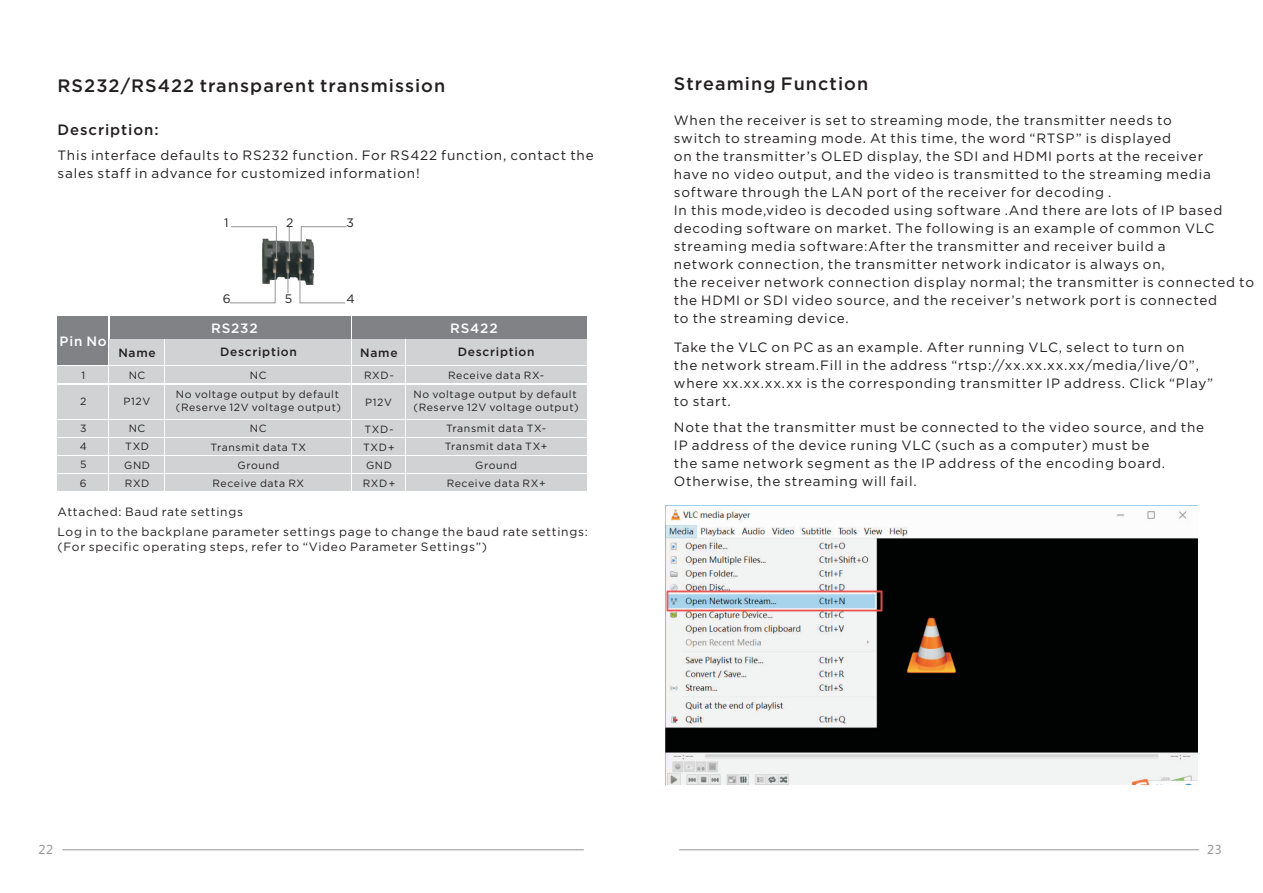
<style>
.page{position:relative;width:1263px;height:893px;background:#fff}
.page>*{position:absolute;margin:0;border:0;box-sizing:border-box;transform-origin:0 0}
.t1{font:500 18px "Gotham";letter-spacing:.06em;color:#231f20}
.t2{font:500 15px "Gotham";letter-spacing:.06em;color:#231f20}
.t3{font:13.5px/18px "Gotham";letter-spacing:.06em;color:#231f20}
.t4{font:500 13.5px "Gotham";letter-spacing:.06em;color:#fff}
.t5{font:12.3px "Gotham";color:#231f20}
.t6{font:12px/14.4px "Gotham";letter-spacing:.06em;color:#231f20}
.t7{font:500 12px "Gotham";letter-spacing:.06em;color:#231f20}
.t8{font:12px "Microsoft Ya Hei";color:#939598}
.t9{font:10.5px/18.1px "Gotham";letter-spacing:.06em;color:#231f20;text-align:center}
.s1{font-family:"Microsoft Ya Hei"}
</style>
<div class="page">
<hr style="left:62px;top:849px;width:522px;height:1px;background:#939598">
<hr style="left:679px;top:849px;width:520px;height:1px;background:#939598">
<div style="left:58px;top:316px;width:50px;height:49px;background:#808285"></div>
<div style="left:110px;top:316px;width:241px;height:23px;background:#808285"></div>
<div style="left:58px;top:474px;width:50px;height:17px;background:#d1d2d4"></div>
<div style="left:58px;top:456px;width:50px;height:17px;background:#d1d2d4"></div>
<div style="left:58px;top:438px;width:50px;height:17px;background:#d1d2d4"></div>
<div style="left:58px;top:420px;width:50px;height:17px;background:#d1d2d4"></div>
<div style="left:58px;top:385px;width:50px;height:33px;background:#d1d2d4"></div>
<div style="left:58px;top:366px;width:50px;height:17px;background:#d1d2d4"></div>
<div style="left:110px;top:339px;width:54px;height:26px;background:#d1d2d4"></div>
<div style="left:110px;top:366px;width:54px;height:17px;background:#d1d2d4"></div>
<div style="left:110px;top:385px;width:54px;height:33px;background:#d1d2d4"></div>
<div style="left:110px;top:420px;width:54px;height:17px;background:#d1d2d4"></div>
<div style="left:110px;top:438px;width:54px;height:17px;background:#d1d2d4"></div>
<div style="left:110px;top:456px;width:54px;height:17px;background:#d1d2d4"></div>
<div style="left:110px;top:474px;width:54px;height:17px;background:#d1d2d4"></div>
<div style="left:165px;top:366px;width:186px;height:17px;background:#d1d2d4"></div>
<div style="left:165px;top:385px;width:186px;height:33px;background:#d1d2d4"></div>
<div style="left:165px;top:420px;width:186px;height:17px;background:#d1d2d4"></div>
<div style="left:165px;top:438px;width:186px;height:17px;background:#d1d2d4"></div>
<div style="left:165px;top:456px;width:186px;height:17px;background:#d1d2d4"></div>
<div style="left:165px;top:474px;width:186px;height:17px;background:#d1d2d4"></div>
<div style="left:165px;top:339px;width:186px;height:26px;background:#d1d2d4"></div>
<div style="left:406px;top:366px;width:181px;height:17px;background:#d1d2d4"></div>
<div style="left:406px;top:385px;width:181px;height:33px;background:#d1d2d4"></div>
<div style="left:406px;top:420px;width:181px;height:17px;background:#d1d2d4"></div>
<div style="left:406px;top:438px;width:181px;height:17px;background:#d1d2d4"></div>
<div style="left:406px;top:456px;width:181px;height:17px;background:#d1d2d4"></div>
<div style="left:406px;top:474px;width:181px;height:17px;background:#d1d2d4"></div>
<div style="left:406px;top:339px;width:181px;height:26px;background:#d1d2d4"></div>
<div style="left:352px;top:339px;width:53px;height:26px;background:#d1d2d4"></div>
<div style="left:352px;top:366px;width:53px;height:17px;background:#d1d2d4"></div>
<div style="left:352px;top:385px;width:53px;height:33px;background:#d1d2d4"></div>
<div style="left:352px;top:420px;width:53px;height:17px;background:#d1d2d4"></div>
<div style="left:352px;top:438px;width:53px;height:17px;background:#d1d2d4"></div>
<div style="left:352px;top:456px;width:53px;height:17px;background:#d1d2d4"></div>
<div style="left:352px;top:474px;width:53px;height:17px;background:#d1d2d4"></div>
<img style="left:262px;top:238px;width:52px;height:47px">
<svg style="left:231px;top:226px;width:46px;height:32px"></svg>
<svg style="left:301px;top:226px;width:46px;height:32px"></svg>
<hr style="left:289px;top:227px;width:1px;height:32px;background:#939598">
<svg style="left:229px;top:271px;width:46px;height:32px"></svg>
<svg style="left:300px;top:271px;width:46px;height:32px"></svg>
<svg style="left:288px;top:270px;width:1px;height:23px"></svg>
<div style="left:352px;top:316px;width:235px;height:23px;background:#808285"></div>
<img style="left:665px;top:505px;width:532px;height:280px">
<h1 class="t1" style="left:58px;top:77px;width:389px">RS232/RS422 transparent transmission</h1>
<p class="t2" style="left:58px;top:123px;width:103px">Description:</p>
<p class="t3" style="left:58px;top:147px;width:538px">This interface defaults to RS232 function. For RS422 function, contact the sales staff in advance for customized information!</p>
<p class="t5" style="left:224px;top:217px;width:6px">1</p>
<p class="t5" style="left:286px;top:217px;width:9px">2</p>
<p class="t5" style="left:347px;top:217px;width:9px">3</p>
<p class="t5" style="left:223px;top:293px;width:9px">6</p>
<p class="t5" style="left:285px;top:293px;width:9px">5</p>
<p class="t5" style="left:347px;top:293px;width:10px">4</p>
<p class="t4" style="left:60px;top:335px;width:49px">Pin No</p>
<p class="t9" style="left:82px;top:366px;width:5px">1</p>
<p class="t9" style="left:80px;top:393px;width:8px">2</p>
<p class="t9" style="left:80px;top:420px;width:9px;text-align:left">3<br>4</p>
<p class="t9" style="left:80px;top:456px;width:8px;text-align:left">5<br>6</p>
<p class="t4" style="left:211px;top:322px;width:48px">RS232</p>
<p class="t4" style="left:450px;top:322px;width:49px">RS422</p>
<p class="t7" style="left:118px;top:347px;width:39px">Name</p>
<p class="t7" style="left:220px;top:346px;width:78px">Description</p>
<p class="t9" style="left:129px;top:366px;width:18px">NC</p>
<p class="t9" style="left:250px;top:366px;width:18px">NC</p>
<p class="t9" style="left:123px;top:393px;width:28px">P12V</p>
<p class="t9" style="left:176px;top:389px;width:167px;line-height:12.6px;text-align:left">No voltage output by default (Reserve 12V voltage output)</p>
<p class="t9" style="left:211px;top:439px;width:97px">Transmit data TX<br>Ground<br>Receive data RX</p>
<p class="t9" style="left:129px;top:420px;width:18px">NC</p>
<p class="t9" style="left:250px;top:420px;width:18px">NC</p>
<p class="t9" style="left:125px;top:438px;width:25px">TXD</p>
<p class="t9" style="left:124px;top:456px;width:27px;text-align:left">GND<br>RXD</p>
<p class="t7" style="left:360px;top:347px;width:39px">Name</p>
<p class="t7" style="left:458px;top:346px;width:78px">Description</p>
<p class="t9" style="left:364px;top:367px;width:31px">RXD<span class="s1">-</span></p>
<p class="t9" style="left:365px;top:393px;width:28px">P12V</p>
<p class="t9" style="left:363px;top:420px;width:35px">TXD<span class="s1">-<br></span>TXD<span class="s1">+<br></span>GND<br>RXD<span class="s1">+</span></p>
<p class="t9" style="left:413px;top:366px;width:165px;line-height:19.4px">Receive data RX-<br>No voltage output by default</p>
<p class="t9" style="left:413px;top:397px;width:167px;line-height:21.5px">(Reserve 12V voltage output)<br>Transmit data TX-</p>
<p class="t9" style="left:445px;top:438px;width:104px">Transmit data TX+<br>Ground<br>Receive data RX+</p>
<p class="t6" style="left:58px;top:505px;width:187px">Attached: Baud rate settings</p>
<p class="t6" style="left:58px;top:526px;width:532px">Log in to the backplane parameter settings page to change the baud rate settings: (For specific operating steps, refer to “Video Parameter Settings”)</p>
<h1 class="t1" style="left:674px;top:76px;width:196px">Streaming Function</h1>
<p class="t3" style="left:674px;top:112px;width:582px">When the receiver is set to streaming mode, the transmitter needs to<br>switch to streaming mode. At this time, the word “RTSP” is displayed<br>on the transmitter’s OLED display, the SDI and HDMI ports at the receiver<br>have no video output, and the video is transmitted to the streaming media software through the LAN port of the receiver for decoding .<br>In this mode,video is decoded using software .And there are lots of IP based decoding software on market. The following is an example of common VLC streaming media software:After the transmitter and receiver build a<br>network connection, the transmitter network indicator is always on,<br>the receiver network connection display normal; the transmitter is connected to the HDMI or SDI video source, and the receiver’s network port is connected<br>to the streaming device.</p>
<p class="t3" style="left:674px;top:338px;width:541px">Take the VLC on PC as an example. After running VLC, select to turn on<br>the network stream.Fill in the address “rtsp://xx.xx.xx.xx/media/live/0”, where xx.xx.xx.xx is the corresponding transmitter IP address. Click “Play” to start.</p>
<p class="t3" style="left:674px;top:419px;width:532px">Note that the transmitter must be connected to the video source, and the IP address of the device runing VLC (such as a computer) must be<br>the same network segment as the IP address of the encoding board.<br>Otherwise, the streaming will fail.</p>
<p class="t8" style="left:38px;top:845px;width:16px">22</p>
<p class="t8" style="left:1207px;top:845px;width:16px">23</p>
</div>
